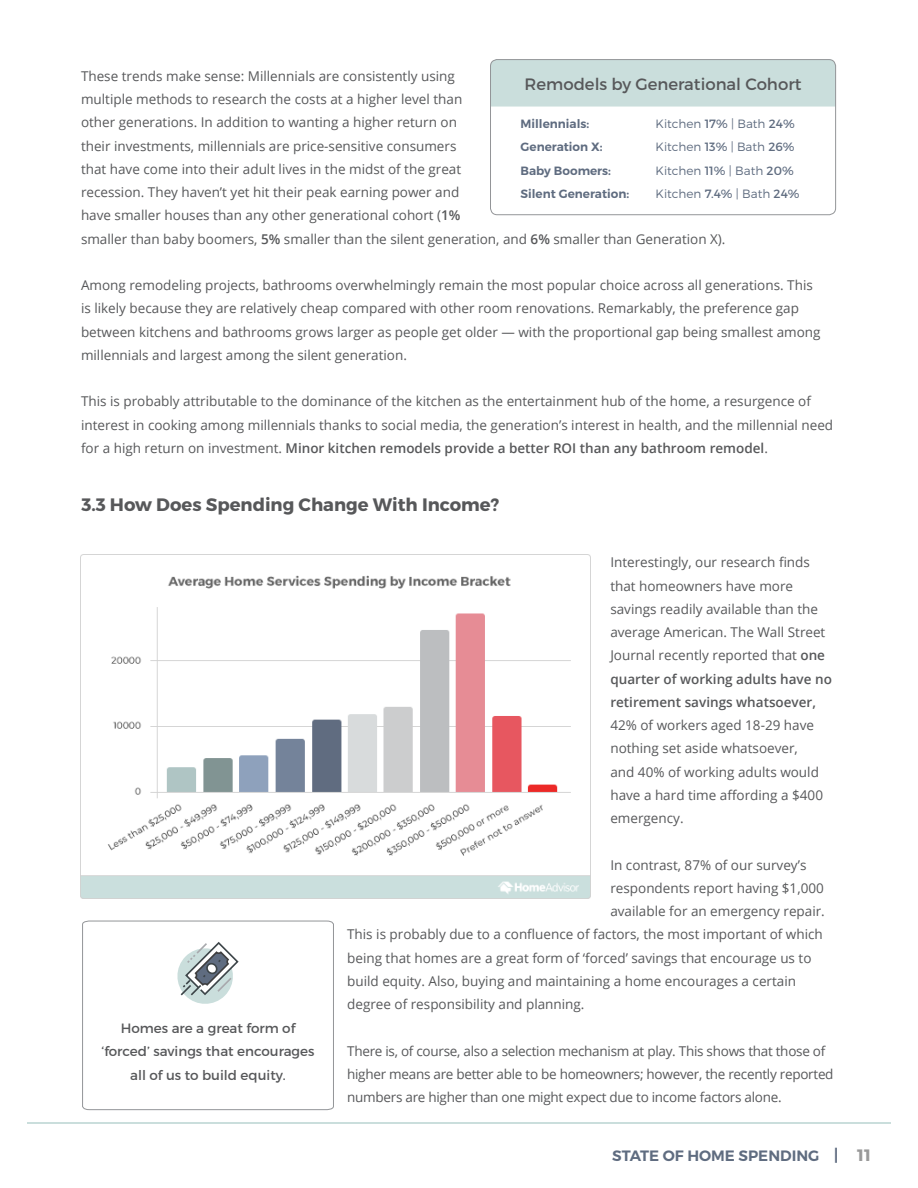
<style>
.page{position:relative;width:918px;height:1188px;background:#fff}
.page>*{position:absolute;margin:0;border:0;box-sizing:border-box;transform-origin:0 0}
.t1{font:700 18px "Montserrat";color:#57585a}
.t2{font:16.5px "Montserrat";color:#57585a}
.t3{font:600 15px "Montserrat";color:#5f6c80}
.t4{font:13.5px/23.2px "Open Sans";color:#57585a}
.t5{font:13.5px/23.2px "Open Sans";letter-spacing:-.02em;color:#57585a}
.t6{font:13.5px/23.2px "Montserrat";color:#57585a;text-align:center}
.t7{font:300 12px "Montserrat";color:#5f6c80}
.t8{font:600 12px "Montserrat";color:#5f6c80}
.s1{font-weight:600}
.s2{font-weight:400}
.s3{font-size:16.5px}
.s4{font-weight:700;font-size:16.5px;color:#999}
</style>
<div class="page">
<hr style="left:27px;top:1123px;width:864px;height:1px;background:#cadedc">
<div style="left:490px;top:59px;width:345px;height:48px;background:#cadedc"></div>
<div style="left:490px;top:59px;width:346px;height:156px;border:1px solid #939598;border-radius:7px"></div>
<img style="left:81px;top:555px;width:509px;height:343px">
<svg style="left:82px;top:921px;width:252px;height:189px"></svg>
<svg style="left:175px;top:941px;width:65px;height:66px"></svg>
<p class="t4" style="left:81px;top:64px;width:646px">These trends make sense: Millennials are consistently using<br>multiple methods to research the costs at a higher level than<br>other generations. In addition to wanting a higher return on<br>their investments, millennials are price-sensitive consumers<br>that have come into their adult lives in the midst of the great<br>recession. They haven’t yet hit their peak earning power and<br>have smaller houses than any other generational cohort (<span class="s1">1%<br></span>smaller than baby boomers, <span class="s1">5%</span> smaller than the silent generation, and <span class="s1">6%</span> smaller than Generation X).</p>
<p class="t4" style="left:81px;top:273px;width:733px">Among remodeling projects, bathrooms overwhelmingly remain the most popular choice across all generations. This</p>
<p class="t4" style="left:81px;top:297px;width:741px">is likely because they are relatively cheap compared with other room renovations. Remarkably, the preference gap between kitchens and bathrooms grows larger as people get older — with the proportional gap being smallest among millennials and largest among the silent generation.</p>
<p class="t4" style="left:81px;top:390px;width:754px">This is probably attributable to the dominance of the kitchen as the entertainment hub of the home, a resurgence of interest in cooking among millennials thanks to social media, the generation’s interest in health, and the millennial need for a high return on investment. <span class="s1">Minor kitchen remodels provide a better ROI than any bathroom remodel</span>.</p>
<p class="t2" style="left:525px;top:74px;width:279px">Remodels by Generational Cohort</p>
<p class="t8" style="left:521px;top:116px;width:70px">Millennials:</p>
<p class="t7" style="left:656px;top:117px;width:141px">Kitchen <span class="s2">17%</span> | Bath <span class="s2">24%</span></p>
<p class="t8" style="left:521px;top:140px;width:83px">Generation X:</p>
<p class="t7" style="left:656px;top:140px;width:140px">Kitchen <span class="s2">13%</span> | Bath <span class="s2">26%</span></p>
<p class="t8" style="left:521px;top:163px;width:92px">Baby Boomers:</p>
<p class="t7" style="left:656px;top:163px;width:140px">Kitchen <span class="s2">11%</span> | Bath <span class="s2">20%</span></p>
<p class="t8" style="left:521px;top:186px;width:110px">Silent Generation:</p>
<p class="t7" style="left:656px;top:186px;width:145px">Kitchen <span class="s2">7.4%</span> | Bath <span class="s2">24%</span></p>
<p class="t1" style="left:81px;top:493px;width:419px">3.3 How Does Spending Change With Income?</p>
<p class="t6" style="left:101px;top:1017px;width:215px">Homes are a great form of ‘forced’ savings that encourages all of us to build equity.</p>
<p class="t4" style="left:610px;top:551px;width:223px">Interestingly, our research finds that homeowners have more savings readily available than the average American. The Wall Street<br>Journal recently reported that <span class="s1">one quarter of working adults have no retirement savings whatsoever,<br></span>42% of workers aged 18-29 have nothing set aside whatsoever,<br>and 40% of working adults would have a hard time affording a $400 emergency.</p>
<p class="t4" style="left:610px;top:853px;width:198px">In contrast, 87% of our survey’s</p>
<p class="t4" style="left:610px;top:876px;width:215px">respondents report having $1,000</p>
<p class="t4" style="left:610px;top:899px;width:216px">available for an emergency repair.</p>
<p class="t4" style="left:347px;top:923px;width:477px">This is probably due to a confluence of factors, the most important of which</p>
<p class="t4" style="left:347px;top:946px;width:466px">being that homes are a great form of ‘forced’ savings that encourage us to</p>
<p class="t4" style="left:347px;top:969px;width:450px">build equity. Also, buying and maintaining a home encourages a certain</p>
<p class="t4" style="left:347px;top:992px;width:239px">degree of responsibility and planning.</p>
<p class="t5" style="left:347px;top:1039px;width:488px">There is, of course, also a selection mechanism at play. This shows that those of higher means are better able to be homeowners; however, the recently reported numbers are higher than one might expect due to income factors alone.</p>
<p class="t3" style="left:612px;top:1146px;width:260px">STATE OF HOME SPENDING <span class="s3">|</span> <span class="s4">11</span></p>
</div>
